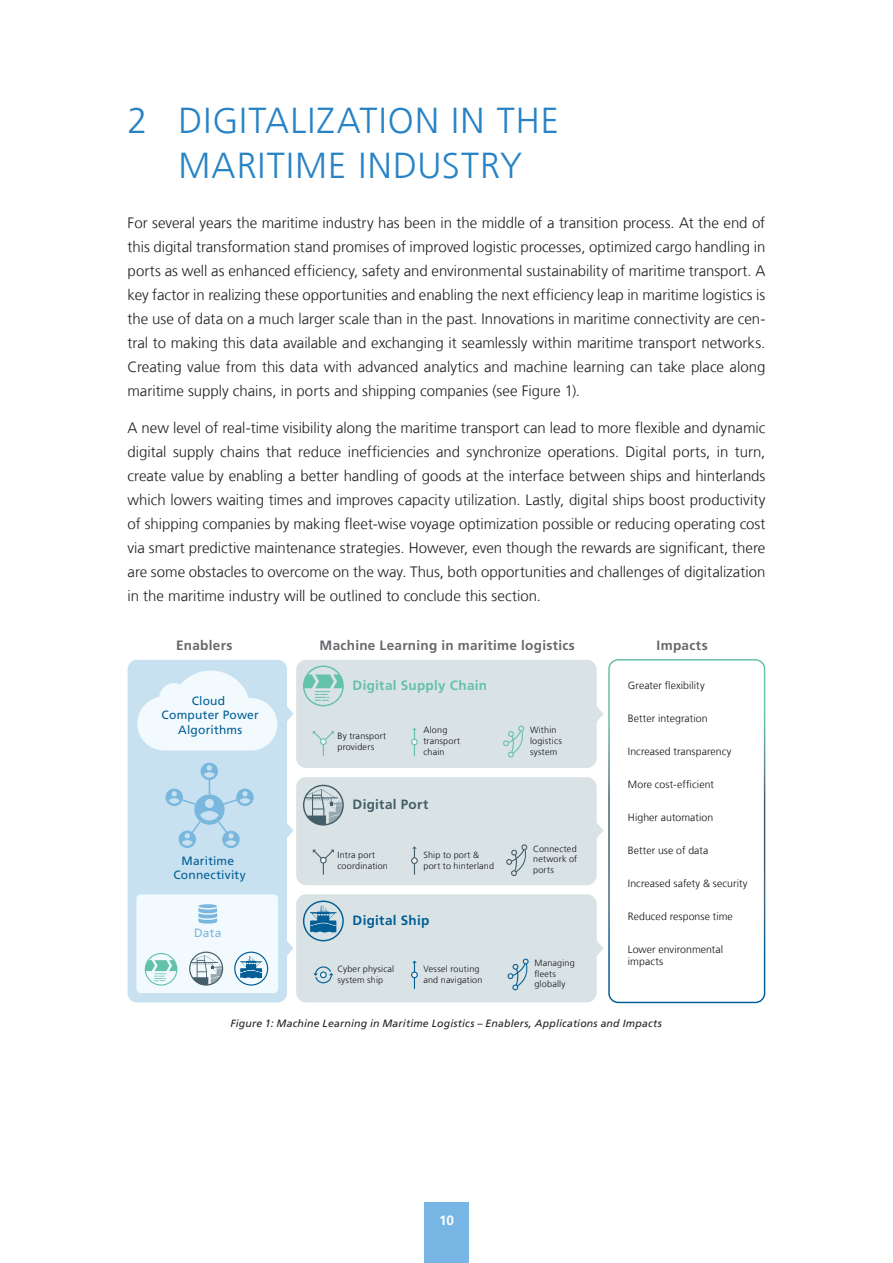
<style>
.page{position:relative;width:893px;height:1263px;background:#fff}
.page>*{position:absolute;margin:0;border:0;box-sizing:border-box;transform-origin:0 0}
.t1{font:300 36px/45px "Frutiger LT Com";letter-spacing:.03em;color:#2783c5;text-align:center}
.t2{font:300 15px/24px "Frutiger LT Com";color:#231f20;text-align:justify}
.t3{font:700 13.5px "Frutiger LT Com";letter-spacing:.025em;color:#66696c}
.t4{font:700 13.5px "Frutiger LT Com";letter-spacing:.02em;color:#64c1aa}
.t5{font:700 13.5px "Frutiger LT Com";letter-spacing:.025em;color:#455d68}
.t6{font:700 13.5px "Frutiger LT Com";letter-spacing:.02em;color:#025e95}
.t7{font:700 13.5px "Frutiger LT Com";color:#fff}
.t8{font:12px/14.4px "Frutiger LT Com";letter-spacing:.02em;color:#025e95;text-align:center}
.t9{font:12px "Frutiger LT Com";color:#7ab7de}
.t10{font:300 10.5px/12.6px "Frutiger LT Com";letter-spacing:.005em;color:#101118}
.t11{font:italic 10.5px "Frutiger LT Com";letter-spacing:.015em;color:#231f20}
.t12{font:300 9px/10.8px "Frutiger LT Com";letter-spacing:.02em;color:#101118}
</style>
<div class="page">
<div style="left:424px;top:1202px;width:44px;height:61px;background:#77b6e4"></div>
<div style="left:128px;top:660px;width:159px;height:342px;background:#c8e1f0;border-radius:9px"></div>
<div style="left:608px;top:659px;width:157px;height:344px;border:1px solid #fff;border-radius:9px"></div>
<div style="left:296px;top:660px;width:301px;height:108px;background:#d9e2e5;border-radius:10px"></div>
<div style="left:296px;top:777px;width:301px;height:108px;background:#d9e2e5;border-radius:10px"></div>
<div style="left:296px;top:894px;width:301px;height:108px;background:#d9e2e5;border-radius:10px"></div>
<svg style="left:137px;top:670px;width:140px;height:80px"></svg>
<svg style="left:303px;top:665px;width:41px;height:41px"></svg>
<div style="left:136px;top:894px;width:142px;height:99px;background:#f2fafd;border-radius:5px"></div>
<svg style="left:145px;top:953px;width:32px;height:33px"></svg>
<svg style="left:189px;top:951px;width:34px;height:34px"></svg>
<svg style="left:303px;top:785px;width:41px;height:40px"></svg>
<svg style="left:234px;top:951px;width:34px;height:35px"></svg>
<svg style="left:303px;top:900px;width:41px;height:41px"></svg>
<svg style="left:503px;top:726px;width:21px;height:31px"></svg>
<svg style="left:412px;top:728px;width:5px;height:28px"></svg>
<div style="left:411px;top:739px;width:7px;height:6px;border:1px solid #64c1aa;border-radius:50%"></div>
<svg style="left:313px;top:731px;width:21px;height:25px"></svg>
<div style="left:320px;top:738px;width:7px;height:7px;border:1px solid #64c1aa;border-radius:50%"></div>
<svg style="left:313px;top:849px;width:21px;height:26px"></svg>
<div style="left:320px;top:857px;width:7px;height:6px;border:1px solid #455d68;border-radius:50%"></div>
<svg style="left:506px;top:844px;width:21px;height:32px"></svg>
<svg style="left:412px;top:846px;width:5px;height:29px"></svg>
<div style="left:411px;top:857px;width:7px;height:7px;border:1px solid #455d68;border-radius:50%"></div>
<svg style="left:508px;top:958px;width:21px;height:32px"></svg>
<svg style="left:412px;top:960px;width:5px;height:29px"></svg>
<div style="left:411px;top:971px;width:7px;height:7px;border:1px solid #025e95;border-radius:50%"></div>
<svg style="left:198px;top:904px;width:19px;height:20px"></svg>
<svg style="left:287px;top:707px;width:6px;height:14px"></svg>
<svg style="left:287px;top:823px;width:6px;height:15px"></svg>
<svg style="left:287px;top:941px;width:6px;height:15px"></svg>
<svg style="left:597px;top:707px;width:6px;height:14px"></svg>
<svg style="left:596px;top:821px;width:7px;height:17px"></svg>
<svg style="left:596px;top:939px;width:7px;height:17px"></svg>
<svg style="left:313px;top:966px;width:21px;height:18px"></svg>
<svg style="left:165px;top:763px;width:89px;height:85px"></svg>
<h1 class="t1" style="left:128px;top:99px;width:433px">2 DIGITALIZATION IN THE<br>MARITIME INDUSTRY</h1>
<p class="t2" style="left:128px;top:211px;width:639px">For several years the maritime industry has been in the middle of a transition process. At the end of this digital transformation stand promises of improved logistic processes, optimized cargo handling in ports as well as enhanced efficiency, safety and environmental sustainability of maritime transport. A key factor in realizing these opportunities and enabling the next efficiency leap in maritime logistics is the use of data on a much larger scale than in the past. Innovations in maritime connectivity are cen&shy;tral to making this data available and exchanging it seamlessly within maritime transport networks.<br>Creating value from this data with advanced analytics and machine learning can take place along maritime supply chains, in ports and shipping companies (see Figure 1).</p>
<p class="t2" style="left:128px;top:415px;width:639px">A new level of real-time visibility along the maritime transport can lead to more flexible and dynamic digital supply chains that reduce inefficiencies and synchronize operations. Digital ports, in turn, create value by enabling a better handling of goods at the interface between ships and hinterlands which lowers waiting times and improves capacity utilization. Lastly, digital ships boost productivity of shipping companies by making fleet-wise voyage optimization possible or reducing operating cost via smart predictive maintenance strategies. However, even though the rewards are significant, there are some obstacles to overcome on the way. Thus, both opportunities and challenges of digitalization in the maritime industry will be outlined to conclude this section.</p>
<p class="t3" style="left:176px;top:637px;width:58px">Enablers</p>
<p class="t8" style="left:162px;top:694px;width:99px">Cloud<br>Computer Power<br>Algorithms</p>
<p class="t8" style="left:173px;top:853px;width:74px">Maritime<br>Connectivity</p>
<p class="t9" style="left:194px;top:926px;width:29px">Data</p>
<p class="t3" style="left:320px;top:637px;width:257px">Machine Learning in maritime logistics</p>
<p class="t3" style="left:657px;top:637px;width:53px">Impacts</p>
<p class="t4" style="left:353px;top:677px;width:136px">Digital Supply Chain</p>
<p class="t12" style="left:337px;top:731px;width:50px">By transport providers</p>
<p class="t12" style="left:423px;top:724px;width:38px">Along transport chain</p>
<p class="t12" style="left:530px;top:724px;width:33px">Within logistics system</p>
<p class="t5" style="left:353px;top:796px;width:77px">Digital Port</p>
<p class="t12" style="left:337px;top:849px;width:52px">Intra port coordination</p>
<p class="t12" style="left:423px;top:849px;width:72px">Ship to port &amp; port to hinterland</p>
<p class="t12" style="left:533px;top:843px;width:46px;text-align:justify">Connected network of ports</p>
<p class="t6" style="left:353px;top:912px;width:78px">Digital Ship</p>
<p class="t12" style="left:337px;top:964px;width:58px">Cyber physical system ship</p>
<p class="t12" style="left:423px;top:964px;width:61px">Vessel routing and navigation</p>
<p class="t12" style="left:534px;top:957px;width:42px">Managing fleets globally</p>
<p class="t10" style="left:628px;top:679px;width:78px">Greater flexibility</p>
<p class="t10" style="left:628px;top:712px;width:81px">Better integration</p>
<p class="t10" style="left:628px;top:745px;width:105px">Increased transparency</p>
<p class="t10" style="left:628px;top:778px;width:88px">More cost-efficient</p>
<p class="t10" style="left:628px;top:811px;width:87px">Higher automation</p>
<p class="t10" style="left:628px;top:844px;width:82px">Better use of data</p>
<p class="t10" style="left:628px;top:877px;width:121px">Increased safety &amp; security</p>
<p class="t10" style="left:628px;top:910px;width:106px">Reduced response time</p>
<p class="t10" style="left:628px;top:943px;width:97px">Lower environmental impacts</p>
<p class="t11" style="left:230px;top:1017px;width:433px">Figure 1: Machine Learning in Maritime Logistics – Enablers, Applications and Impacts</p>
<p class="t7" style="left:439px;top:1213px;width:16px">10</p>
</div>
